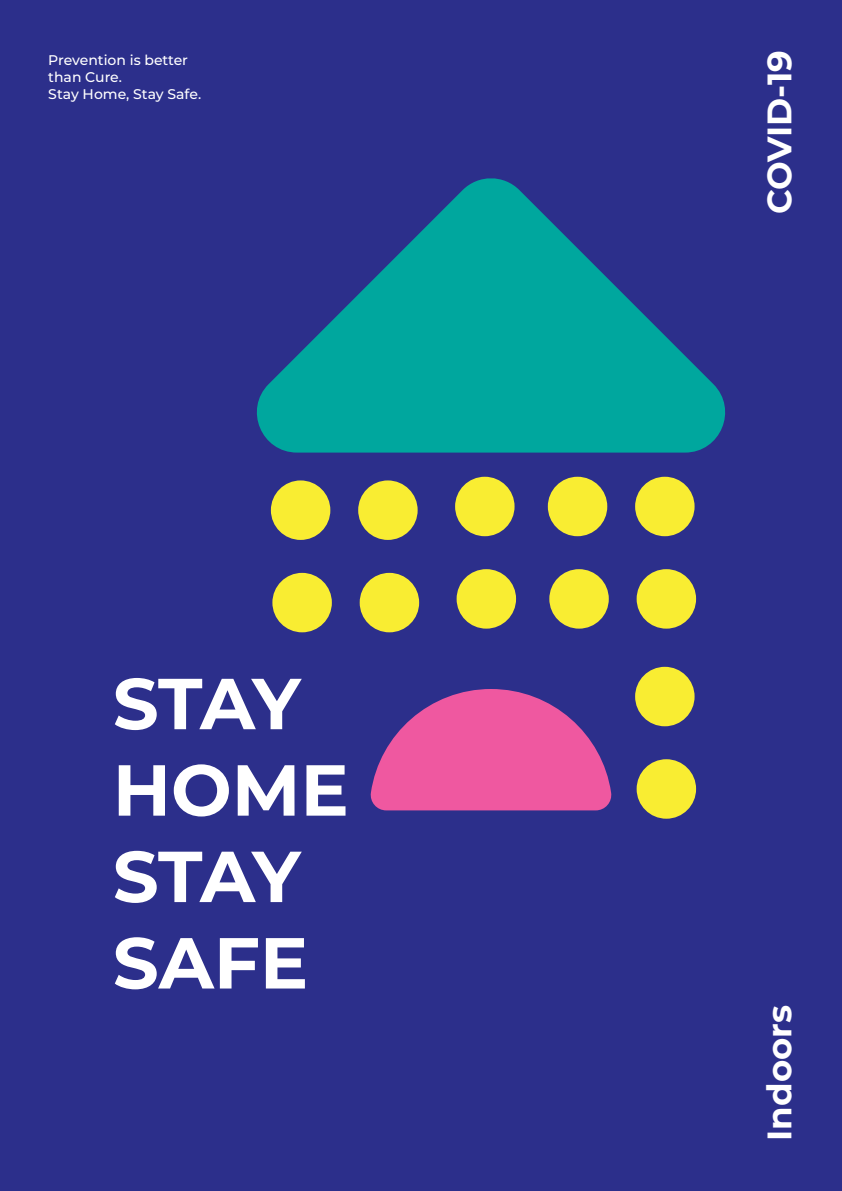
<style>
.page{position:relative;width:842px;height:1191px;background:#2c2f8b}
.page>*{position:absolute;margin:0;border:0;box-sizing:border-box;transform-origin:0 0}
.t1{font:700 72px/86.4px "Montserrat";letter-spacing:-.005em;color:#fff}
.t2{font:700 34px "Montserrat";color:#fff}
.t3{font:500 14px/16.8px "Montserrat";color:#fff}
</style>
<div class="page">
<svg style="left:370px;top:689px;width:242px;height:121px"></svg>
<svg style="left:256px;top:178px;width:470px;height:274px;fill:#00a79e"></svg>
<div style="left:271px;top:480px;width:59px;height:60px;background:#f9ed32;border-radius:50%"></div>
<div style="left:358px;top:480px;width:60px;height:60px;background:#f9ed32;border-radius:50%"></div>
<div style="left:272px;top:573px;width:60px;height:59px;background:#f9ed32;border-radius:50%"></div>
<div style="left:360px;top:573px;width:59px;height:59px;background:#f9ed32;border-radius:50%"></div>
<div style="left:548px;top:477px;width:59px;height:59px;background:#f9ed32;border-radius:50%"></div>
<div style="left:635px;top:477px;width:59px;height:59px;background:#f9ed32;border-radius:50%"></div>
<div style="left:549px;top:569px;width:60px;height:59px;background:#f9ed32;border-radius:50%"></div>
<div style="left:637px;top:569px;width:59px;height:59px;background:#f9ed32;border-radius:50%"></div>
<div style="left:635px;top:667px;width:59px;height:59px;background:#f9ed32;border-radius:50%"></div>
<div style="left:637px;top:759px;width:59px;height:59px;background:#f9ed32;border-radius:50%"></div>
<div style="left:455px;top:477px;width:59px;height:59px;background:#f9ed32;border-radius:50%"></div>
<div style="left:457px;top:569px;width:59px;height:59px;background:#f9ed32;border-radius:50%"></div>
<p class="t3" style="left:48px;top:51px;width:154px">Prevention is better than Cure.<br>Stay Home, Stay Safe.</p>
<h1 class="t1" style="left:113px;top:657px;width:238px">STAY<br>HOME<br>STAY<br>SAFE</h1>
<h2 class="t2" style="left:755px;top:214px;width:165px;rotate:-90deg">COVID-19</h2>
<h2 class="t2" style="left:755px;top:1140px;width:137px;rotate:-90deg">Indoors</h2>
</div>
